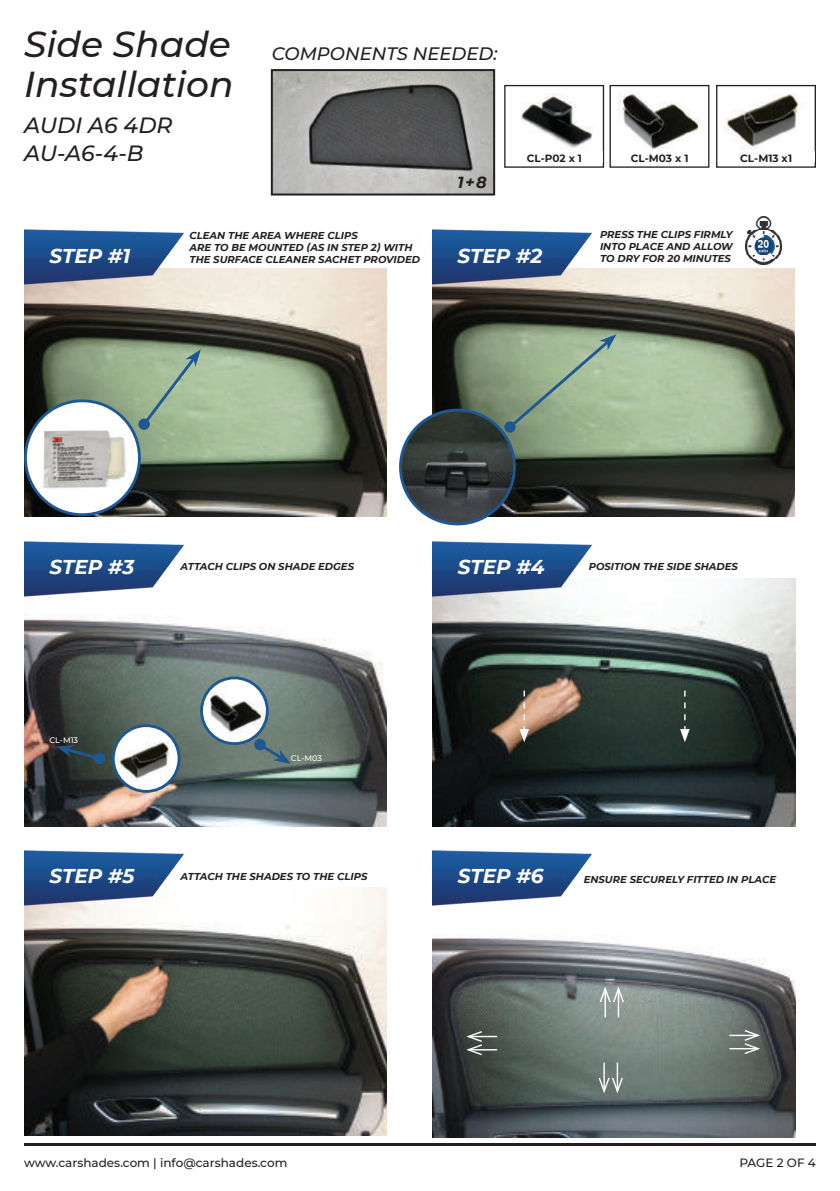
<style>
.page{position:relative;width:840px;height:1191px;background:#fff}
.page>*{position:absolute;margin:0;border:0;box-sizing:border-box;transform-origin:0 0}
.t1{font:italic 500 36px/40px "Montserrat";color:#231f20}
.t2{font:italic 500 22px/28px "Montserrat";letter-spacing:-.005em;color:#231f20}
.t3{font:italic 700 20px "Montserrat";color:#fff}
.t4{font:italic 500 18px "Montserrat";color:#231f20}
.t5{font:italic 700 16px "Montserrat";color:#231f20}
.t6{font:500 12px "Montserrat";color:#231f20}
.t7{font:700 10.4px "Montserrat";color:#231f20}
.t8{font:italic 700 10px/12px "Montserrat";color:#231f20}
.t9{font:500 8px "Montserrat";color:#fff}
</style>
<div class="page">
<img style="left:24px;top:268px;width:362px;height:248px">
<img style="left:432px;top:268px;width:362px;height:248px">
<img style="left:432px;top:579px;width:362px;height:247px">
<img style="left:24px;top:616px;width:362px;height:210px">
<img style="left:24px;top:888px;width:362px;height:247px">
<img style="left:432px;top:936px;width:362px;height:201px">
<img style="left:24px;top:229px;width:160px;height:61px">
<img style="left:432px;top:229px;width:160px;height:61px">
<img style="left:432px;top:541px;width:160px;height:60px">
<img style="left:24px;top:541px;width:160px;height:56px">
<img style="left:24px;top:850px;width:160px;height:60px">
<img style="left:432px;top:850px;width:160px;height:56px">
<img style="left:520px;top:94px;width:73px;height:54px">
<div style="left:504px;top:85px;width:99px;height:83px;border:1px solid #231f20"></div>
<img style="left:618px;top:93px;width:82px;height:57px">
<div style="left:609px;top:85px;width:100px;height:83px;border:1px solid #231f20"></div>
<img style="left:717px;top:87px;width:85px;height:79px">
<div style="left:715px;top:85px;width:100px;height:83px;border:1px solid #231f20"></div>
<img style="left:274px;top:72px;width:218px;height:120px">
<div style="left:271px;top:69px;width:224px;height:126px;border:2px solid #231f20"></div>
<hr style="left:24px;top:1143px;width:791px;height:2px;background:#231f20">
<svg style="left:505px;top:334px;width:111px;height:97px;background:#97ae8f"></svg>
<div style="left:504px;top:421px;width:11px;height:12px;background:#1e5893;border-radius:50%"></div>
<img style="left:400px;top:410px;width:114px;height:114px;border-radius:57px">
<div style="left:399px;top:409px;width:116px;height:116px;border:3px solid #1e5893;border-radius:50%"></div>
<img style="left:113px;top:725px;width:66px;height:66px;border-radius:33px">
<div style="left:112px;top:724px;width:68px;height:69px;border:3px solid #1e5893;border-radius:50%"></div>
<div style="left:25px;top:401px;width:114px;height:114px;background:#fff;border-radius:50%"></div>
<img style="left:25px;top:418px;width:114px;height:79px">
<div style="left:24px;top:399px;width:117px;height:117px;border:3px solid #1e5893;border-radius:50%"></div>
<div style="left:505px;top:151px;width:97px;height:11px;background:#fff"></div>
<div style="left:717px;top:151px;width:97px;height:11px;background:#fff"></div>
<svg style="left:598px;top:984px;width:26px;height:33px"></svg>
<svg style="left:729px;top:1028px;width:32px;height:27px"></svg>
<svg style="left:464px;top:1029px;width:33px;height:27px"></svg>
<svg style="left:597px;top:1062px;width:26px;height:33px"></svg>
<svg style="left:679px;top:690px;width:10px;height:52px"></svg>
<svg style="left:519px;top:690px;width:10px;height:52px"></svg>
<img style="left:745px;top:216px;width:35px;height:48px">
<svg style="left:140px;top:349px;width:61px;height:79px;background:#9bb696"></svg>
<div style="left:138px;top:418px;width:12px;height:12px;background:#1e5893;border-radius:50%"></div>
<svg style="left:56px;top:745px;width:47px;height:17px"></svg>
<div style="left:94px;top:752px;width:11px;height:12px;background:#1e5893;border-radius:50%"></div>
<svg style="left:256px;top:740px;width:35px;height:24px"></svg>
<div style="left:254px;top:739px;width:11px;height:11px;background:#1e5893;border-radius:50%"></div>
<img style="left:201px;top:678px;width:66px;height:65px;border-radius:33px">
<div style="left:200px;top:676px;width:68px;height:69px;border:3px solid #1e5893;border-radius:50%"></div>
<h1 class="t1" style="left:24px;top:23px;width:211px">Side Shade<br>Installation</h1>
<h2 class="t2" style="left:24px;top:111px;width:150px">AUDI A6 4DR<br>AU-A6-4-B</h2>
<h3 class="t4" style="left:272px;top:41px;width:227px">COMPONENTS NEEDED:</h3>
<h3 class="t5" style="left:457px;top:171px;width:31px">1 + 8</h3>
<p class="t7" style="left:526px;top:150px;width:57px">CL-P02 x 1</p>
<p class="t7" style="left:630px;top:150px;width:59px">CL-M03 x 1</p>
<p class="t7" style="left:739px;top:150px;width:53px">CL-M13 x1</p>
<p class="t8" style="left:189px;top:229px;width:232px">CLEAN THE AREA WHERE CLIPS<br>ARE TO BE MOUNTED (AS IN STEP 2) WITH<br>THE SURFACE CLEANER SACHET PROVIDED</p>
<h3 class="t3" style="left:49px;top:241px;width:82px">STEP #1</h3>
<h3 class="t3" style="left:457px;top:241px;width:86px">STEP #2</h3>
<p class="t8" style="left:599px;top:228px;width:134px;text-align:justify">PRESS THE CLIPS FIRMLY INTO PLACE AND ALLOW TO DRY FOR 20 MINUTES</p>
<h3 class="t3" style="left:49px;top:552px;width:86px">STEP #3</h3>
<h3 class="t3" style="left:457px;top:552px;width:88px">STEP #4</h3>
<p class="t8" style="left:180px;top:560px;width:175px">ATTACH CLIPS ON SHADE EDGES</p>
<p class="t8" style="left:588px;top:560px;width:150px">POSITION THE SIDE SHADES</p>
<p class="t9" style="left:49px;top:734px;width:30px">CL-M13</p>
<p class="t9" style="left:291px;top:753px;width:32px">CL-M03</p>
<h3 class="t3" style="left:49px;top:862px;width:86px">STEP #5</h3>
<h3 class="t3" style="left:457px;top:862px;width:87px">STEP #6</h3>
<p class="t8" style="left:583px;top:873px;width:194px">ENSURE SECURELY FITTED IN PLACE</p>
<p class="t8" style="left:180px;top:869px;width:188px">ATTACH THE SHADES TO THE CLIPS</p>
<p class="t6" style="left:24px;top:1153px;width:265px">www.carshades.com | info@carshades.com</p>
<p class="t6" style="left:739px;top:1153px;width:78px">PAGE 2 OF 4</p>
</div>
